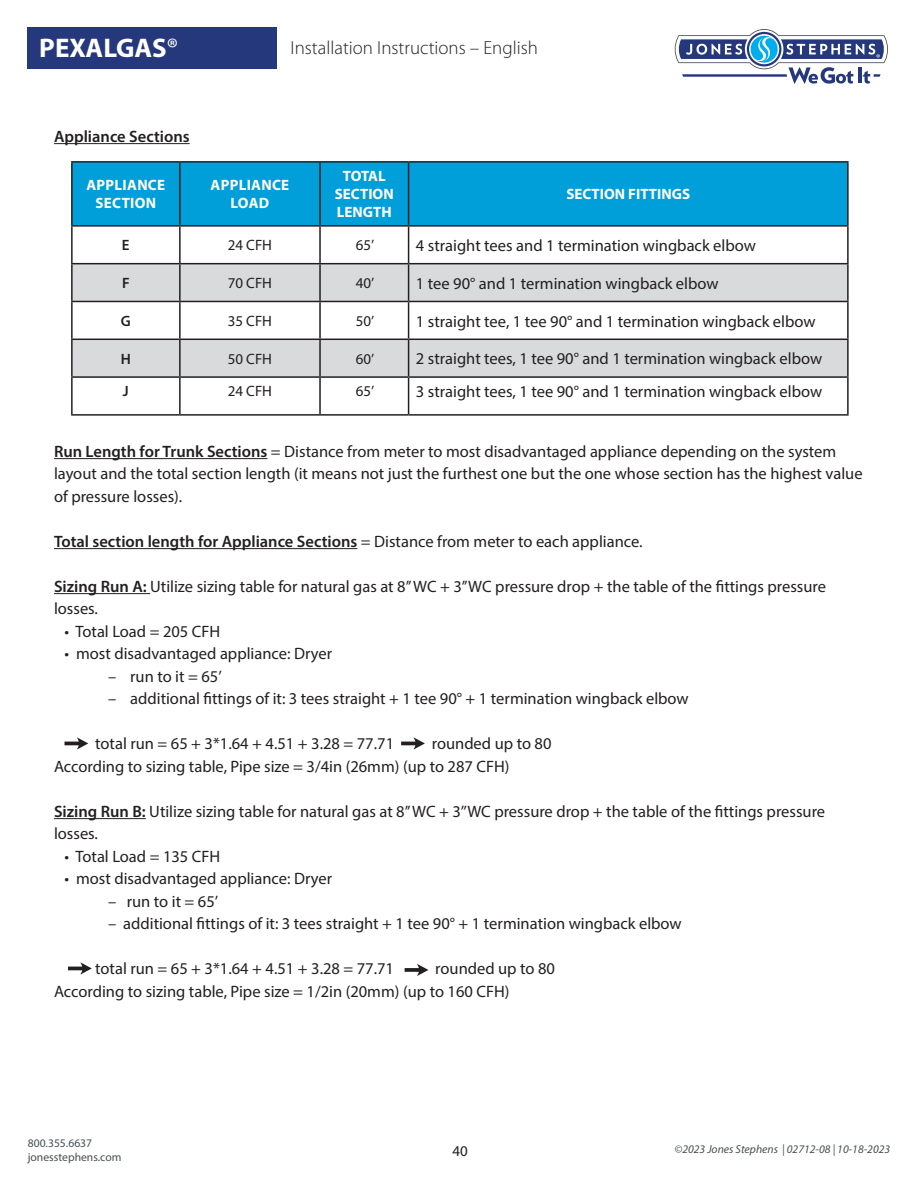
<style>
.page{position:relative;width:918px;height:1188px;background:#fff}
.page>*{position:absolute;margin:0;border:0;box-sizing:border-box;transform-origin:0 0}
.t1{font:700 27px "Myriad Pro";color:#fff}
.t2{font:300 18.9px "Myriad Pro";color:#231f20}
.t3{font:16.5px/22.5px "Myriad Pro";color:#231f20}
.t4{font:600 16.5px "Myriad Pro";color:#231f20}
.t5{font:700 15px/18px "Myriad Pro";letter-spacing:.005em;color:#fff;text-align:center}
.t6{font:15px "Myriad Pro";color:#231f20}
.t7{font:600 15px "Myriad Pro";color:#231f20}
.t8{font:italic 11.7px "Myriad Pro";color:#494f54}
.t9{font:11.7px/14px "Myriad Pro";color:#494f54}
.s1{font-weight:400}
.s2{font-weight:600}
</style>
<div class="page">
<div style="left:27px;top:27px;width:250px;height:41px;background:#25387c"></div>
<svg style="left:674px;top:29px;width:214px;height:55px"></svg>
<hr style="left:54px;top:143px;width:136px;height:1px;background:#231f20">
<hr style="left:54px;top:458px;width:213px;height:1px;background:#231f20">
<hr style="left:54px;top:548px;width:303px;height:1px;background:#231f20">
<hr style="left:54px;top:593px;width:96px;height:1px;background:#231f20">
<hr style="left:54px;top:818px;width:92px;height:1px;background:#231f20">
<svg style="left:65px;top:737px;width:23px;height:12px"></svg>
<svg style="left:401px;top:737px;width:24px;height:12px"></svg>
<svg style="left:68px;top:962px;width:24px;height:12px"></svg>
<svg style="left:405px;top:964px;width:23px;height:12px"></svg>
<div style="left:73px;top:163px;width:774px;height:62px;background:#009fda"></div>
<svg style="left:73px;top:264px;width:774px;height:112px;fill:#d8dadc"></svg>
<hr style="left:71px;top:227px;width:2px;height:36px;background:#231f20">
<hr style="left:179px;top:227px;width:2px;height:36px;background:#231f20">
<hr style="left:319px;top:227px;width:2px;height:36px;background:#231f20">
<hr style="left:408px;top:227px;width:1px;height:36px;background:#231f20">
<hr style="left:847px;top:227px;width:2px;height:36px;background:#231f20">
<hr style="left:71px;top:263px;width:109px;height:1px;background:#231f20">
<hr style="left:71px;top:264px;width:2px;height:37px;background:#231f20">
<hr style="left:180px;top:263px;width:140px;height:1px;background:#231f20">
<hr style="left:179px;top:264px;width:2px;height:37px;background:#231f20">
<hr style="left:320px;top:263px;width:89px;height:1px;background:#231f20">
<hr style="left:319px;top:264px;width:2px;height:37px;background:#231f20">
<hr style="left:409px;top:263px;width:440px;height:1px;background:#231f20">
<hr style="left:408px;top:264px;width:1px;height:37px;background:#231f20">
<hr style="left:847px;top:264px;width:2px;height:37px;background:#231f20">
<hr style="left:71px;top:301px;width:109px;height:1px;background:#231f20">
<hr style="left:71px;top:302px;width:2px;height:37px;background:#231f20">
<hr style="left:180px;top:301px;width:140px;height:1px;background:#231f20">
<hr style="left:179px;top:302px;width:2px;height:37px;background:#231f20">
<hr style="left:320px;top:301px;width:89px;height:1px;background:#231f20">
<hr style="left:319px;top:302px;width:2px;height:37px;background:#231f20">
<hr style="left:409px;top:301px;width:440px;height:1px;background:#231f20">
<hr style="left:408px;top:302px;width:1px;height:37px;background:#231f20">
<hr style="left:847px;top:302px;width:2px;height:37px;background:#231f20">
<hr style="left:71px;top:339px;width:109px;height:1px;background:#231f20">
<hr style="left:71px;top:340px;width:2px;height:36px;background:#231f20">
<hr style="left:180px;top:339px;width:140px;height:1px;background:#231f20">
<hr style="left:179px;top:340px;width:2px;height:36px;background:#231f20">
<hr style="left:320px;top:339px;width:89px;height:1px;background:#231f20">
<hr style="left:319px;top:340px;width:2px;height:36px;background:#231f20">
<hr style="left:409px;top:339px;width:440px;height:1px;background:#231f20">
<hr style="left:408px;top:340px;width:1px;height:36px;background:#231f20">
<hr style="left:847px;top:340px;width:2px;height:36px;background:#231f20">
<hr style="left:71px;top:376px;width:109px;height:2px;background:#231f20">
<hr style="left:71px;top:378px;width:2px;height:36px;background:#231f20">
<hr style="left:180px;top:376px;width:140px;height:2px;background:#231f20">
<hr style="left:179px;top:378px;width:2px;height:36px;background:#231f20">
<hr style="left:320px;top:376px;width:89px;height:2px;background:#231f20">
<hr style="left:319px;top:378px;width:2px;height:36px;background:#231f20">
<hr style="left:409px;top:376px;width:440px;height:2px;background:#231f20">
<hr style="left:408px;top:378px;width:1px;height:36px;background:#231f20">
<hr style="left:847px;top:378px;width:2px;height:36px;background:#231f20">
<hr style="left:71px;top:414px;width:109px;height:2px;background:#231f20">
<hr style="left:180px;top:414px;width:140px;height:2px;background:#231f20">
<hr style="left:320px;top:414px;width:89px;height:2px;background:#231f20">
<hr style="left:409px;top:414px;width:440px;height:2px;background:#231f20">
<hr style="left:71px;top:161px;width:109px;height:2px;background:#231f20">
<hr style="left:71px;top:163px;width:2px;height:62px;background:#231f20">
<hr style="left:180px;top:161px;width:140px;height:2px;background:#231f20">
<hr style="left:179px;top:163px;width:2px;height:62px;background:#231f20">
<hr style="left:320px;top:161px;width:89px;height:2px;background:#231f20">
<hr style="left:319px;top:163px;width:2px;height:62px;background:#231f20">
<hr style="left:409px;top:161px;width:440px;height:2px;background:#231f20">
<hr style="left:408px;top:163px;width:1px;height:62px;background:#231f20">
<hr style="left:847px;top:163px;width:2px;height:62px;background:#231f20">
<hr style="left:71px;top:225px;width:109px;height:2px;background:#231f20">
<hr style="left:180px;top:225px;width:140px;height:2px;background:#231f20">
<hr style="left:320px;top:225px;width:89px;height:2px;background:#231f20">
<hr style="left:409px;top:225px;width:440px;height:2px;background:#231f20">
<h1 class="t1" style="left:39px;top:30px;width:140px">PEXALGAS<span class="s1">®</span></h1>
<p class="t4" style="left:54px;top:126px;width:137px">Appliance Sections</p>
<p class="t2" style="left:291px;top:38px;width:249px">Installation Instructions – English</p>
<p class="t5" style="left:86px;top:176px;width:80px">APPLIANCE<br>SECTION</p>
<p class="t5" style="left:211px;top:176px;width:80px">APPLIANCE<br>LOAD</p>
<p class="t5" style="left:335px;top:167px;width:60px">TOTAL<br>SECTION<br>LENGTH</p>
<p class="t5" style="left:566px;top:185px;width:125px">SECTION FITTINGS</p>
<p class="t7" style="left:122px;top:236px;width:9px">E</p>
<p class="t6" style="left:228px;top:236px;width:46px">24 CFH</p>
<p class="t6" style="left:356px;top:236px;width:20px">65’</p>
<p class="t3" style="left:416px;top:234px;width:341px">4 straight tees and 1 termination wingback elbow</p>
<p class="t7" style="left:122px;top:274px;width:9px">F</p>
<p class="t6" style="left:228px;top:274px;width:46px">70 CFH</p>
<p class="t6" style="left:356px;top:274px;width:20px">40’</p>
<p class="t3" style="left:416px;top:272px;width:304px">1 tee 90° and 1 termination wingback elbow</p>
<p class="t7" style="left:121px;top:311px;width:11px">G</p>
<p class="t6" style="left:228px;top:312px;width:46px">35 CFH</p>
<p class="t6" style="left:356px;top:312px;width:20px">50’</p>
<p class="t3" style="left:416px;top:310px;width:401px">1 straight tee, 1 tee 90° and 1 termination wingback elbow</p>
<p class="t7" style="left:121px;top:349px;width:12px">H</p>
<p class="t6" style="left:228px;top:350px;width:46px">50 CFH</p>
<p class="t6" style="left:356px;top:350px;width:20px">60’</p>
<p class="t3" style="left:416px;top:347px;width:408px">2 straight tees, 1 tee 90° and 1 termination wingback elbow</p>
<p class="t7" style="left:123px;top:381px;width:7px">J</p>
<p class="t6" style="left:228px;top:381px;width:46px">24 CFH</p>
<p class="t6" style="left:356px;top:381px;width:20px">65’</p>
<p class="t3" style="left:416px;top:380px;width:408px">3 straight tees, 1 tee 90° and 1 termination wingback elbow</p>
<p class="t3" style="left:54px;top:440px;width:810px"><span class="s2">Run Length for Trunk Sections</span> = Distance from meter to most disadvantaged appliance depending on the system layout and the total section length (it means not just the furthest one but the one whose section has the highest value of pressure losses).</p>
<p class="t4" style="left:54px;top:531px;width:590px">Total section length for Appliance Sections <span class="s1">= Distance from meter to each appliance.</span></p>
<p class="t3" style="left:54px;top:575px;width:774px"><span class="s2">Sizing Run A:</span> Utilize sizing table for natural gas at 8’’ WC + 3’’WC pressure drop + the table of the fittings pressure losses.</p>
<p class="t3" style="left:64px;top:620px;width:157px">• Total Load = 205 CFH</p>
<p class="t3" style="left:64px;top:642px;width:269px">• most disadvantaged appliance: Dryer</p>
<p class="t3" style="left:108px;top:665px;width:115px">– run to it = 65’</p>
<p class="t3" style="left:108px;top:687px;width:582px">– additional fittings of it: 3 tees straight + 1 tee 90° + 1 termination wingback elbow</p>
<p class="t3" style="left:95px;top:732px;width:300px">total run = 65 + 3*1.64 + 4.51 + 3.28 = 77.71</p>
<p class="t3" style="left:54px;top:732px;width:499px;text-indent:378px">rounded up to 80<br>According to sizing table, Pipe size = 3/4in (26mm) (up to 287 CFH)</p>
<p class="t3" style="left:54px;top:800px;width:773px"><span class="s2">Sizing Run B:</span> Utilize sizing table for natural gas at 8’’ WC + 3’’WC pressure drop + the table of the fittings pressure losses.</p>
<p class="t3" style="left:64px;top:845px;width:157px">• Total Load = 135 CFH</p>
<p class="t3" style="left:64px;top:867px;width:269px">• most disadvantaged appliance: Dryer</p>
<p class="t3" style="left:108px;top:890px;width:112px">– run to it = 65’</p>
<p class="t3" style="left:108px;top:912px;width:575px">– additional fittings of it: 3 tees straight + 1 tee 90° + 1 termination wingback elbow</p>
<p class="t3" style="left:95px;top:957px;width:300px">total run = 65 + 3*1.64 + 4.51 + 3.28 = 77.71</p>
<p class="t3" style="left:54px;top:957px;width:503px;text-indent:381px">rounded up to 80<br>According to sizing table, Pipe size = 1/2in (20mm) (up to 160 CFH)</p>
<p class="t9" style="left:28px;top:1136px;width:95px">800.355.6637 jonesstephens.com</p>
<p class="t8" style="left:675px;top:1142px;width:217px">©2023 Jones Stephens | 02712-08 | 10-18-2023</p>
<p class="t6" style="left:452px;top:1142px;width:17px">40</p>
</div>
